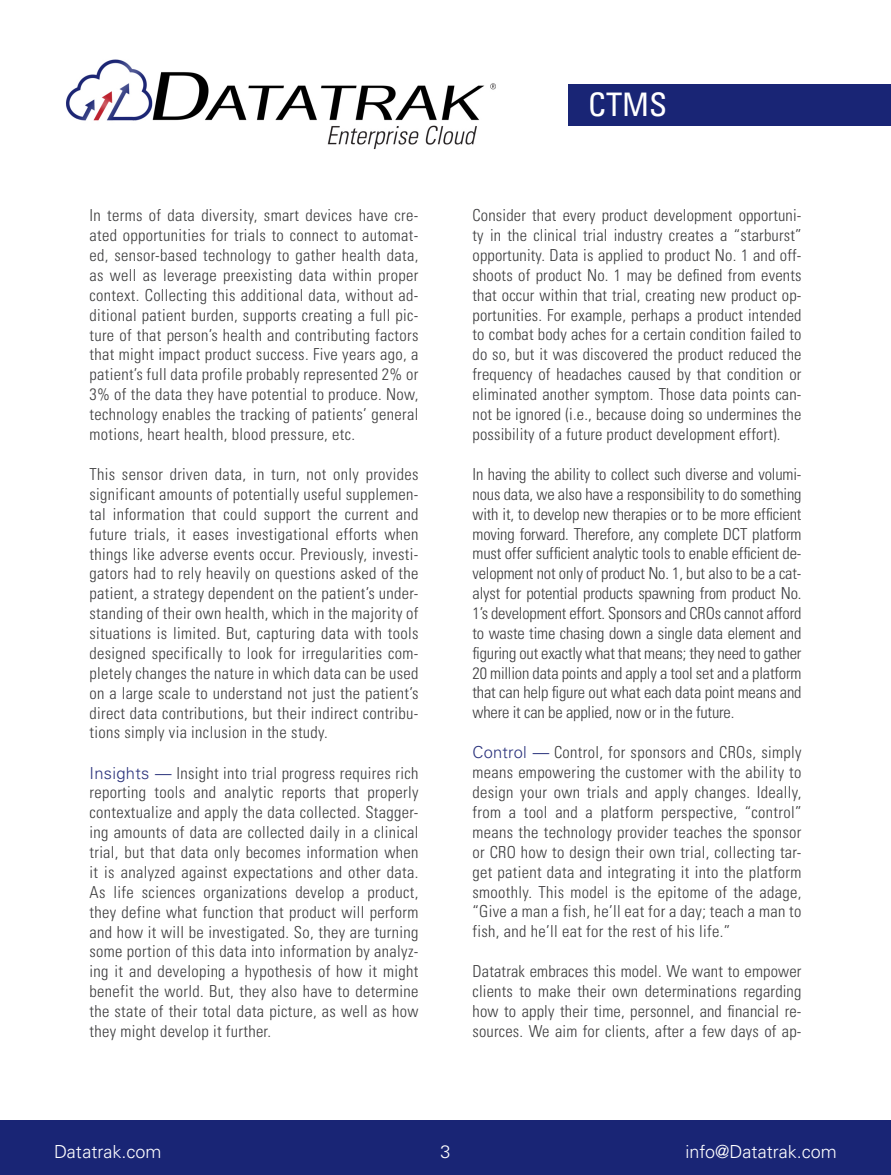
<style>
.page{position:relative;width:891px;height:1175px;background:#fff}
.page>*{position:absolute;margin:0;border:0;box-sizing:border-box;transform-origin:0 0}
.t1{font:condensed 32.4px "Univers LT Std";color:#fff}
.t2{font:300 18px "Univers LT Std";color:#fff}
.Body_Copy{font:300 condensed 16.5px/19.8px "Univers LT Std";letter-spacing:.02em;color:#3e3e3f;text-align:justify}
.s1{font-stretch:normal;color:#2c347d}
</style>
<div class="page">
<div style="left:0;top:1120px;width:891px;height:54px;background:#192575"></div>
<img style="left:66px;top:59px;width:430px;height:91px">
<div style="left:569px;top:84px;width:322px;height:41px;background:#192575"></div>
<p class="Body_Copy" style="left:90px;top:205px;width:330px">In terms of data diversity, smart devices have cre&shy;ated opportunities for trials to connect to automat&shy;ed, sensor-based technology to gather health data, as well as leverage preexisting data within proper context. Collecting this additional data, without ad&shy;ditional patient burden, supports creating a full pic&shy;ture of that person’s health and contributing factors that might impact product success. Five years ago, a patient’s full data profile probably represented 2% or 3% of the data they have potential to produce. Now, technology enables the tracking of patients’ general motions, heart health, blood pressure, etc.</p>
<p class="Body_Copy" style="left:90px;top:464px;width:330px">This sensor driven data, in turn, not only provides significant amounts of potentially useful supplemen&shy;tal information that could support the current and future trials, it eases investigational efforts when things like adverse events occur. Previously, investi&shy;gators had to rely heavily on questions asked of the patient, a strategy dependent on the patient’s under&shy;standing of their own health, which in the majority of situations is limited. But, capturing data with tools designed specifically to look for irregularities com&shy;pletely changes the nature in which data can be used on a large scale to understand not just the patient’s direct data contributions, but their indirect contribu&shy;tions simply via inclusion in the study.</p>
<p class="Body_Copy" style="left:90px;top:763px;width:331px"><span class="s1">Insights —</span> Insight into trial progress requires rich reporting tools and analytic reports that properly contextualize and apply the data collected. Stagger&shy;ing amounts of data are collected daily in a clinical trial, but that data only becomes information when it is analyzed against expectations and other data.<br>As life sciences organizations develop a product, they define what function that product will perform and how it will be investigated. So, they are turning some portion of this data into information by analyz&shy;ing it and developing a hypothesis of how it might benefit the world. But, they also have to determine the state of their total data picture, as well as how they might develop it further.</p>
<p class="t1" style="left:588px;top:84px;width:81px">CTMS</p>
<p class="Body_Copy" style="left:473px;top:205px;width:330px">Consider that every product development opportuni&shy;ty in the clinical trial industry creates a “starburst” opportunity. Data is applied to product No. 1 and off&shy;shoots of product No. 1 may be defined from events that occur within that trial, creating new product op&shy;portunities. For example, perhaps a product intended to combat body aches for a certain condition failed to do so, but it was discovered the product reduced the frequency of headaches caused by that condition or eliminated another symptom. Those data points can&shy;not be ignored (i.e., because doing so undermines the possibility of a future product development effort).</p>
<p class="Body_Copy" style="left:473px;top:464px;width:331px">In having the ability to collect such diverse and volumi&shy;nous data, we also have a responsibility to do something with it, to develop new therapies or to be more efficient moving forward. Therefore, any complete DCT platform must offer sufficient analytic tools to enable efficient de&shy;velopment not only of product No. 1, but also to be a cat&shy;alyst for potential products spawning from product No.<br>1’s development effort. Sponsors and CROs cannot afford to waste time chasing down a single data element and figuring out exactly what that means; they need to gather 20 million data points and apply a tool set and a platform that can help figure out what each data point means and where it can be applied, now or in the future.</p>
<p class="Body_Copy" style="left:473px;top:742px;width:330px"><span class="s1">Control —</span> Control, for sponsors and CROs, simply means empowering the customer with the ability to design your own trials and apply changes. Ideally, from a tool and a platform perspective, “control” means the technology provider teaches the sponsor or CRO how to design their own trial, collecting tar&shy;get patient data and integrating it into the platform smoothly. This model is the epitome of the adage, “Give a man a fish, he’ll eat for a day; teach a man to fish, and he’ll eat for the rest of his life.”</p>
<p class="Body_Copy" style="left:473px;top:961px;width:330px">Datatrak embraces this model. We want to empower clients to make their own determinations regarding how to apply their time, personnel, and financial re&shy;sources. We aim for clients, after a few days of ap-</p>
<p class="t2" style="left:54px;top:1140px;width:109px">Datatrak.com</p>
<p class="t2" style="left:440px;top:1140px;width:12px">3</p>
<p class="t2" style="left:686px;top:1140px;width:153px">info@Datatrak.com</p>
</div>
